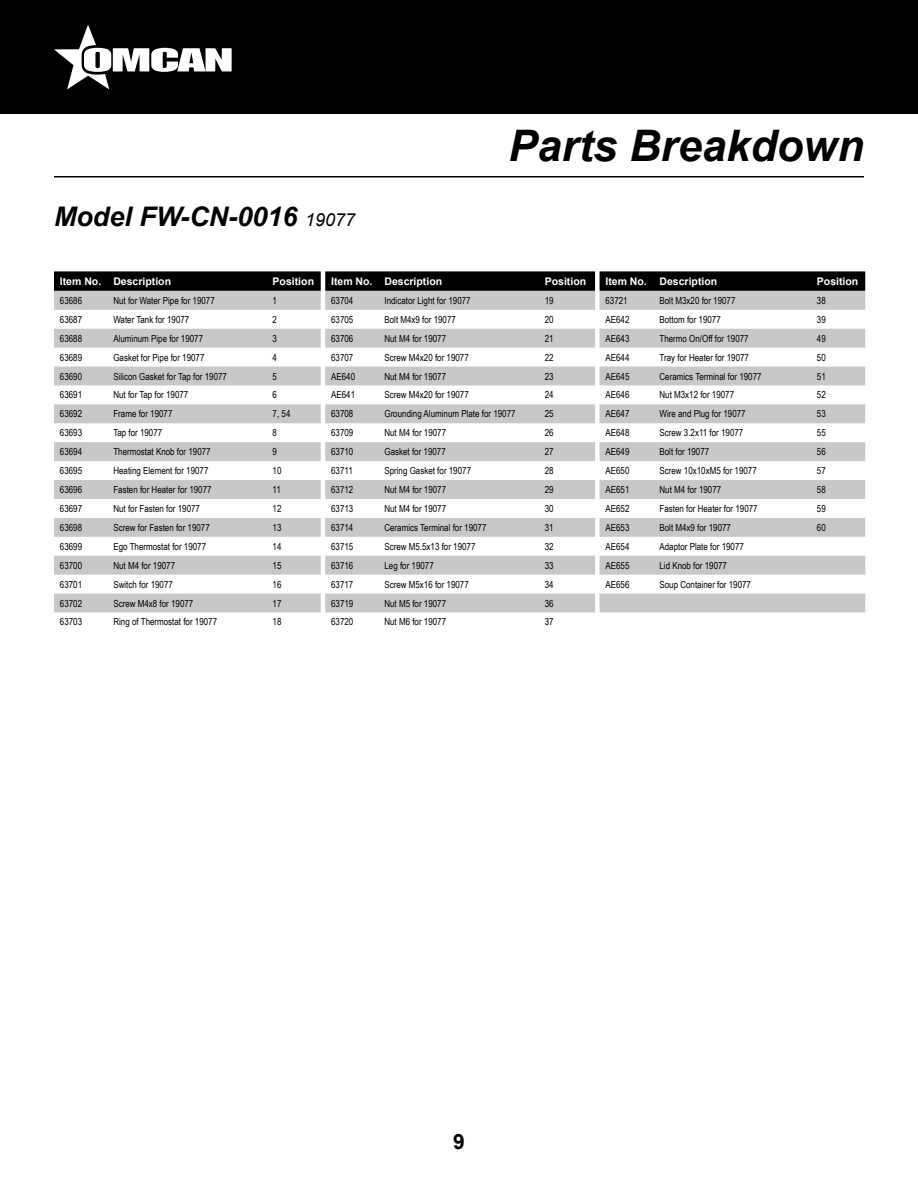
<style>
.page{position:relative;width:918px;height:1188px;background:#fff}
.page>*{position:absolute;margin:0;border:0;box-sizing:border-box;transform-origin:0 0}
.t1{font:italic 700 43.5px "Arial";color:#000}
.t2{font:italic 700 27px "Arial";color:#000}
.t3{font:700 21px "Arial";color:#000}
.t4{font:700 10.5px "Arial";color:#fff}
.t5{font:9.75px "Arial Narrow";color:#000}
.s1{font-weight:400;font-size:18px}
</style>
<div class="page">
<div style="left:0;top:0;width:918px;height:114px;background:#000"></div>
<svg style="left:54px;top:25px;width:178px;height:64px"></svg>
<svg style="left:54px;top:271px;width:811px;height:20px;background:#0a0a0a"></svg>
<svg style="left:54px;top:291px;width:811px;height:321px;fill:#c9cacc"></svg>
<hr style="left:54px;top:176px;width:810px;height:2px;background:#000">
<h2 class="t2" style="left:54px;top:199px;width:303px">Model FW-CN-0016 <span class="s1">19077</span></h2>
<h1 class="t1" style="left:509px;top:116px;width:357px">Parts Breakdown</h1>
<p class="t4" style="left:60px;top:274px;width:113px">Item No. Description</p>
<p class="t4" style="left:273px;top:274px;width:43px">Position</p>
<p class="t4" style="left:331px;top:274px;width:113px">Item No. Description</p>
<p class="t4" style="left:545px;top:274px;width:43px">Position</p>
<p class="t4" style="left:605px;top:274px;width:113px">Item No. Description</p>
<p class="t4" style="left:817px;top:274px;width:43px">Position</p>
<p class="t5" style="left:60px;top:293px;width:24px">63686</p>
<p class="t5" style="left:113px;top:293px;width:103px">Nut for Water Pipe for 19077</p>
<p class="t5" style="left:273px;top:293px;width:6px">1</p>
<p class="t5" style="left:331px;top:293px;width:24px">63704</p>
<p class="t5" style="left:384px;top:293px;width:88px">Indicator Light for 19077</p>
<p class="t5" style="left:545px;top:293px;width:10px">19</p>
<p class="t5" style="left:605px;top:293px;width:24px">63721</p>
<p class="t5" style="left:660px;top:293px;width:78px">Bolt M3x20 for 19077</p>
<p class="t5" style="left:817px;top:293px;width:10px">38</p>
<p class="t5" style="left:60px;top:312px;width:24px">63687</p>
<p class="t5" style="left:113px;top:312px;width:78px">Water Tank for 19077</p>
<p class="t5" style="left:273px;top:312px;width:6px">2</p>
<p class="t5" style="left:331px;top:312px;width:24px">63705</p>
<p class="t5" style="left:384px;top:312px;width:73px">Bolt M4x9 for 19077</p>
<p class="t5" style="left:545px;top:312px;width:10px">20</p>
<p class="t5" style="left:605px;top:312px;width:26px">AE642</p>
<p class="t5" style="left:660px;top:312px;width:63px">Bottom for 19077</p>
<p class="t5" style="left:817px;top:312px;width:10px">39</p>
<p class="t5" style="left:60px;top:331px;width:24px">63688</p>
<p class="t5" style="left:113px;top:331px;width:91px">Aluminum Pipe for 19077</p>
<p class="t5" style="left:273px;top:331px;width:6px">3</p>
<p class="t5" style="left:331px;top:331px;width:24px">63706</p>
<p class="t5" style="left:384px;top:331px;width:63px">Nut M4 for 19077</p>
<p class="t5" style="left:545px;top:331px;width:10px">21</p>
<p class="t5" style="left:605px;top:331px;width:26px">AE643</p>
<p class="t5" style="left:660px;top:331px;width:91px">Thermo On/Off for 19077</p>
<p class="t5" style="left:817px;top:331px;width:10px">49</p>
<p class="t5" style="left:60px;top:350px;width:24px">63689</p>
<p class="t5" style="left:113px;top:350px;width:93px">Gasket for Pipe for 19077</p>
<p class="t5" style="left:273px;top:350px;width:6px">4</p>
<p class="t5" style="left:331px;top:350px;width:24px">63707</p>
<p class="t5" style="left:384px;top:350px;width:86px">Screw M4x20 for 19077</p>
<p class="t5" style="left:545px;top:350px;width:10px">22</p>
<p class="t5" style="left:605px;top:350px;width:26px">AE644</p>
<p class="t5" style="left:660px;top:350px;width:91px">Tray for Heater for 19077</p>
<p class="t5" style="left:817px;top:350px;width:10px">50</p>
<p class="t5" style="left:60px;top:369px;width:24px">63690</p>
<p class="t5" style="left:113px;top:369px;width:115px">Silicon Gasket for Tap for 19077</p>
<p class="t5" style="left:273px;top:369px;width:6px">5</p>
<p class="t5" style="left:331px;top:369px;width:26px">AE640</p>
<p class="t5" style="left:384px;top:369px;width:63px">Nut M4 for 19077</p>
<p class="t5" style="left:545px;top:369px;width:10px">23</p>
<p class="t5" style="left:605px;top:369px;width:26px">AE645</p>
<p class="t5" style="left:660px;top:369px;width:104px">Ceramics Terminal for 19077</p>
<p class="t5" style="left:817px;top:369px;width:10px">51</p>
<p class="t5" style="left:60px;top:388px;width:24px">63691</p>
<p class="t5" style="left:113px;top:388px;width:76px">Nut for Tap for 19077</p>
<p class="t5" style="left:273px;top:388px;width:6px">6</p>
<p class="t5" style="left:331px;top:388px;width:26px">AE641</p>
<p class="t5" style="left:384px;top:388px;width:86px">Screw M4x20 for 19077</p>
<p class="t5" style="left:545px;top:388px;width:10px">24</p>
<p class="t5" style="left:605px;top:388px;width:26px">AE646</p>
<p class="t5" style="left:660px;top:388px;width:76px">Nut M3x12 for 19077</p>
<p class="t5" style="left:817px;top:388px;width:10px">52</p>
<p class="t5" style="left:60px;top:407px;width:24px">63692</p>
<p class="t5" style="left:113px;top:407px;width:61px">Frame for 19077</p>
<p class="t5" style="left:273px;top:407px;width:19px">7, 54</p>
<p class="t5" style="left:331px;top:407px;width:24px">63708</p>
<p class="t5" style="left:384px;top:407px;width:133px">Grounding Aluminum Plate for 19077</p>
<p class="t5" style="left:545px;top:407px;width:10px">25</p>
<p class="t5" style="left:605px;top:407px;width:26px">AE647</p>
<p class="t5" style="left:660px;top:407px;width:88px">Wire and Plug for 19077</p>
<p class="t5" style="left:817px;top:407px;width:10px">53</p>
<p class="t5" style="left:60px;top:426px;width:24px">63693</p>
<p class="t5" style="left:113px;top:426px;width:50px">Tap for 19077</p>
<p class="t5" style="left:273px;top:426px;width:6px">8</p>
<p class="t5" style="left:331px;top:426px;width:24px">63709</p>
<p class="t5" style="left:384px;top:426px;width:63px">Nut M4 for 19077</p>
<p class="t5" style="left:545px;top:426px;width:10px">26</p>
<p class="t5" style="left:605px;top:426px;width:26px">AE648</p>
<p class="t5" style="left:660px;top:426px;width:85px">Screw 3.2x11 for 19077</p>
<p class="t5" style="left:817px;top:426px;width:10px">55</p>
<p class="t5" style="left:60px;top:445px;width:24px">63694</p>
<p class="t5" style="left:113px;top:445px;width:99px">Thermostat Knob for 19077</p>
<p class="t5" style="left:273px;top:445px;width:6px">9</p>
<p class="t5" style="left:331px;top:445px;width:24px">63710</p>
<p class="t5" style="left:384px;top:445px;width:63px">Gasket for 19077</p>
<p class="t5" style="left:545px;top:445px;width:10px">27</p>
<p class="t5" style="left:605px;top:445px;width:26px">AE649</p>
<p class="t5" style="left:660px;top:445px;width:51px">Bolt for 19077</p>
<p class="t5" style="left:817px;top:445px;width:10px">56</p>
<p class="t5" style="left:60px;top:464px;width:24px">63695</p>
<p class="t5" style="left:113px;top:464px;width:97px">Heating Element for 19077</p>
<p class="t5" style="left:273px;top:464px;width:10px">10</p>
<p class="t5" style="left:331px;top:464px;width:23px">63711</p>
<p class="t5" style="left:384px;top:464px;width:88px">Spring Gasket for 19077</p>
<p class="t5" style="left:545px;top:464px;width:10px">28</p>
<p class="t5" style="left:605px;top:464px;width:26px">AE650</p>
<p class="t5" style="left:660px;top:464px;width:99px">Screw 10x10xM5 for 19077</p>
<p class="t5" style="left:817px;top:464px;width:10px">57</p>
<p class="t5" style="left:60px;top:482px;width:24px">63696</p>
<p class="t5" style="left:113px;top:482px;width:100px">Fasten for Heater for 19077</p>
<p class="t5" style="left:273px;top:482px;width:10px">11</p>
<p class="t5" style="left:331px;top:482px;width:24px">63712</p>
<p class="t5" style="left:384px;top:482px;width:63px">Nut M4 for 19077</p>
<p class="t5" style="left:545px;top:482px;width:10px">29</p>
<p class="t5" style="left:605px;top:482px;width:26px">AE651</p>
<p class="t5" style="left:660px;top:482px;width:63px">Nut M4 for 19077</p>
<p class="t5" style="left:817px;top:482px;width:10px">58</p>
<p class="t5" style="left:60px;top:501px;width:24px">63697</p>
<p class="t5" style="left:113px;top:501px;width:88px">Nut for Fasten for 19077</p>
<p class="t5" style="left:273px;top:501px;width:10px">12</p>
<p class="t5" style="left:331px;top:501px;width:24px">63713</p>
<p class="t5" style="left:384px;top:501px;width:63px">Nut M4 for 19077</p>
<p class="t5" style="left:545px;top:501px;width:10px">30</p>
<p class="t5" style="left:605px;top:501px;width:26px">AE652</p>
<p class="t5" style="left:660px;top:501px;width:100px">Fasten for Heater for 19077</p>
<p class="t5" style="left:817px;top:501px;width:10px">59</p>
<p class="t5" style="left:60px;top:520px;width:24px">63698</p>
<p class="t5" style="left:113px;top:520px;width:98px">Screw for Fasten for 19077</p>
<p class="t5" style="left:273px;top:520px;width:10px">13</p>
<p class="t5" style="left:331px;top:520px;width:24px">63714</p>
<p class="t5" style="left:384px;top:520px;width:104px">Ceramics Terminal for 19077</p>
<p class="t5" style="left:545px;top:520px;width:10px">31</p>
<p class="t5" style="left:605px;top:520px;width:26px">AE653</p>
<p class="t5" style="left:660px;top:520px;width:73px">Bolt M4x9 for 19077</p>
<p class="t5" style="left:817px;top:520px;width:10px">60</p>
<p class="t5" style="left:60px;top:539px;width:24px">63699</p>
<p class="t5" style="left:113px;top:539px;width:94px">Ego Thermostat for 19077</p>
<p class="t5" style="left:273px;top:539px;width:10px">14</p>
<p class="t5" style="left:331px;top:539px;width:24px">63715</p>
<p class="t5" style="left:384px;top:539px;width:93px">Screw M5.5x13 for 19077</p>
<p class="t5" style="left:545px;top:539px;width:10px">32</p>
<p class="t5" style="left:605px;top:539px;width:26px">AE654</p>
<p class="t5" style="left:660px;top:539px;width:86px">Adaptor Plate for 19077</p>
<p class="t5" style="left:60px;top:558px;width:24px">63700</p>
<p class="t5" style="left:113px;top:558px;width:63px">Nut M4 for 19077</p>
<p class="t5" style="left:273px;top:558px;width:10px">15</p>
<p class="t5" style="left:331px;top:558px;width:24px">63716</p>
<p class="t5" style="left:384px;top:558px;width:51px">Leg for 19077</p>
<p class="t5" style="left:545px;top:558px;width:10px">33</p>
<p class="t5" style="left:605px;top:558px;width:26px">AE655</p>
<p class="t5" style="left:660px;top:558px;width:69px">Lid Knob for 19077</p>
<p class="t5" style="left:60px;top:577px;width:24px">63701</p>
<p class="t5" style="left:113px;top:577px;width:61px">Switch for 19077</p>
<p class="t5" style="left:273px;top:577px;width:10px">16</p>
<p class="t5" style="left:331px;top:577px;width:24px">63717</p>
<p class="t5" style="left:384px;top:577px;width:86px">Screw M5x16 for 19077</p>
<p class="t5" style="left:545px;top:577px;width:10px">34</p>
<p class="t5" style="left:605px;top:577px;width:26px">AE656</p>
<p class="t5" style="left:660px;top:577px;width:93px">Soup Container for 19077</p>
<p class="t5" style="left:60px;top:596px;width:24px">63702</p>
<p class="t5" style="left:113px;top:596px;width:81px">Screw M4x8 for 19077</p>
<p class="t5" style="left:273px;top:596px;width:10px">17</p>
<p class="t5" style="left:331px;top:596px;width:24px">63719</p>
<p class="t5" style="left:384px;top:596px;width:63px">Nut M5 for 19077</p>
<p class="t5" style="left:545px;top:596px;width:10px">36</p>
<p class="t5" style="left:60px;top:615px;width:24px">63703</p>
<p class="t5" style="left:113px;top:615px;width:105px">Ring of Thermostat for 19077</p>
<p class="t5" style="left:273px;top:615px;width:10px">18</p>
<p class="t5" style="left:331px;top:615px;width:24px">63720</p>
<p class="t5" style="left:384px;top:615px;width:63px">Nut M6 for 19077</p>
<p class="t5" style="left:545px;top:615px;width:10px">37</p>
<h3 class="t3" style="left:453px;top:1128px;width:13px">9</h3>
</div>
